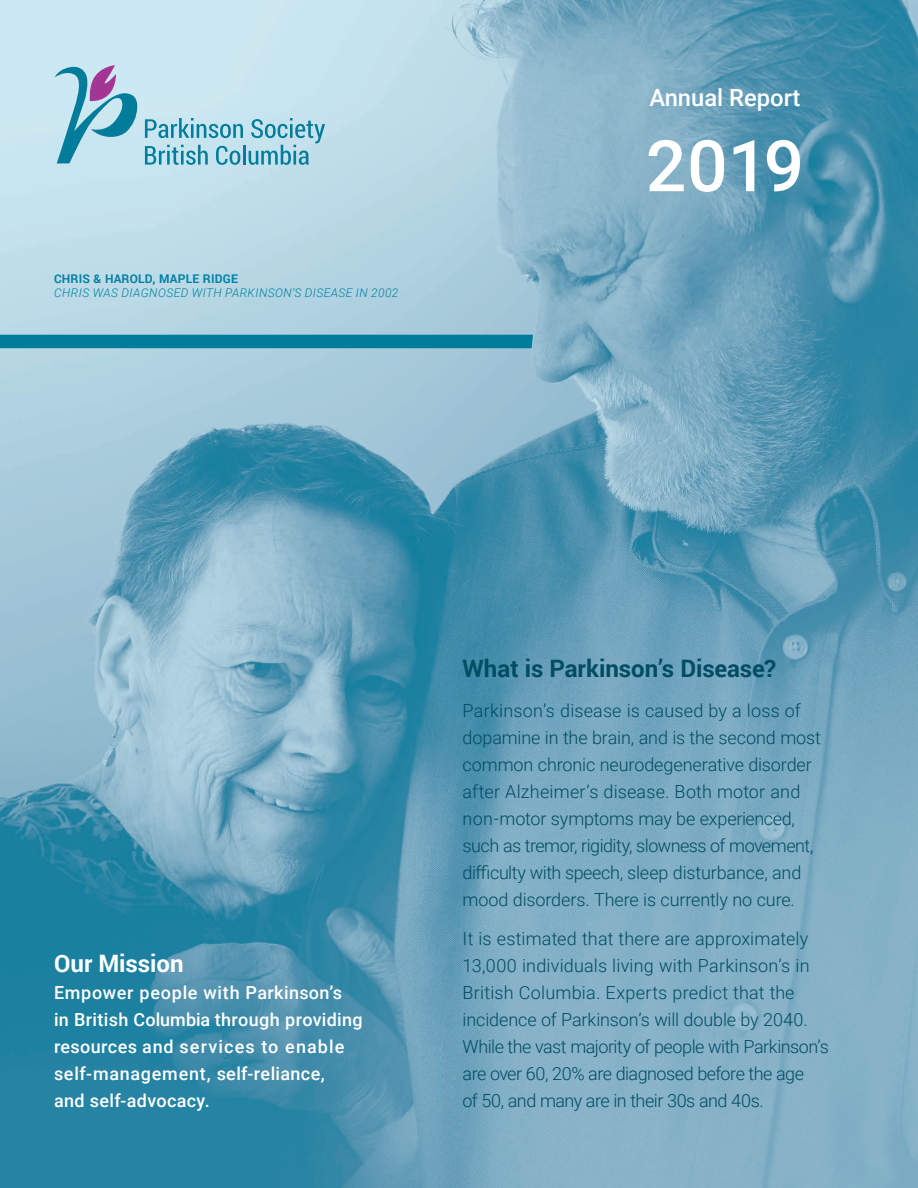
<style>
.page{position:relative;width:918px;height:1188px;background:#fff}
.page>*{position:absolute;margin:0;border:0;box-sizing:border-box;transform-origin:0 0}
.t1{font:500 71.25px "Roboto";color:#fff}
.Feature_Header{font:700 24px "Roboto";color:#004c62}
.Feature_Header-2{font:700 24px "Roboto";letter-spacing:-.005em;color:#fff}
.t2{font:500 23.7px "Roboto";color:#fff}
.Body{font:300 18px/27px "Roboto";letter-spacing:-.005em;color:#004c62}
.Feature_Header-3{font:500 18px/27px "Roboto";letter-spacing:.025em;color:#fff}
.t3{font:italic 300 12px/14.4px "Roboto";letter-spacing:.035em;color:#0082a4}
.s1{font-weight:700;font-style:normal}
</style>
<div class="page">
<img style="left:0;top:0;width:918px;height:1188px">
<div style="left:0;top:335px;width:533px;height:13px;background:#027c9b"></div>
<svg style="left:55px;top:65px;width:83px;height:99px;background:#92bed3"></svg>
<svg style="left:145px;top:118px;width:98px;height:20px;background:#86c2d3"></svg>
<svg style="left:145px;top:145px;width:63px;height:20px"></svg>
<svg style="left:216px;top:146px;width:24px;height:19px"></svg>
<hr style="left:243px;top:145px;width:3px;height:20px;background:#027c9b">
<svg style="left:249px;top:118px;width:76px;height:47px;background:#92c7d7"></svg>
<p class="t3" style="left:54px;top:271px;width:346px"><span class="s1">CHRIS &amp; HAROLD, MAPLE RIDGE<br></span>CHRIS WAS DIAGNOSED WITH PARKINSON’S DISEASE IN 2002</p>
<p class="t2" style="left:649px;top:81px;width:153px">Annual Report</p>
<p class="t1" style="left:646px;top:116px;width:160px">2019</p>
<p class="Feature_Header-2" style="left:54px;top:947px;width:131px">Our Mission</p>
<p class="Feature_Header-3" style="left:54px;top:978px;width:310px">Empower people with Parkinson’s<br>in British Columbia through providing resources and services to enable self-management, self-reliance,<br>and self-advocacy.</p>
<p class="Feature_Header" style="left:463px;top:651px;width:315px">What is Parkinson’s Disease?</p>
<p class="Body" style="left:463px;top:696px;width:360px">Parkinson’s disease is caused by a loss of dopamine in the brain, and is the second most common chronic neurodegenerative disorder after Alzheimer’s disease. Both motor and non-motor symptoms may be experienced, such as tremor, rigidity, slowness of movement, difficulty with speech, sleep disturbance, and mood disorders. There is currently no cure.</p>
<p class="Body" style="left:463px;top:924px;width:368px">It is estimated that there are approximately 13,000 individuals living with Parkinson’s in British Columbia. Experts predict that the incidence of Parkinson’s will double by 2040.<br>While the vast majority of people with Parkinson’s are over 60, 20% are diagnosed before the age<br>of 50, and many are in their 30s and 40s.</p>
</div>
